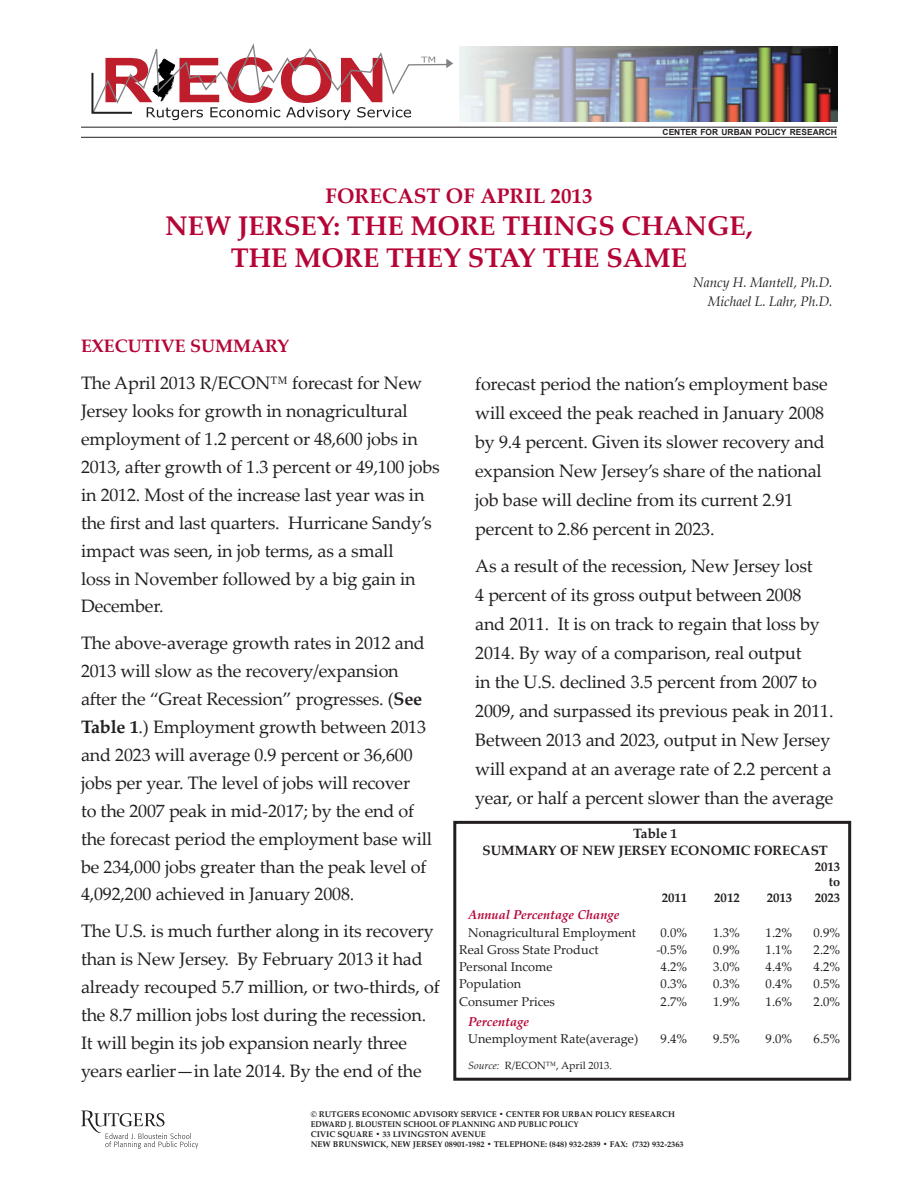
<style>
.page{position:relative;width:918px;height:1188px;background:#fff}
.page>*{position:absolute;margin:0;border:0;box-sizing:border-box;transform-origin:0 0}
.t1{font:700 27px "Palatino Linotype";color:#b50536}
.t2{font:700 21px "Palatino Linotype";color:#b50536}
.t3{font:18px/27.9px "Palatino Linotype";letter-spacing:-.01em;color:#231f20}
.t4{font:700 18px "Palatino Linotype";color:#b50536}
.t5{font:700 13.5px "Palatino Linotype";color:#231f20}
.t6{font:italic 13.5px/19.5px "Palatino";color:#231f20;text-align:right}
.t7{font:12.75px "Palatino Linotype";color:#231f20}
.t8{font:italic 700 12.75px "Palatino Linotype";color:#b50536}
.t9{font:700 12.75px/15.8px "Palatino Linotype";color:#231f20;text-align:right}
.t10{font:10.5px "Palatino Linotype";color:#231f20}
.t11{font:700 8.4px "Arial";color:#231f20}
.t12{font:700 8.25px/9.9px "Palatino";color:#231f20}
.s1{font-weight:700}
.s2{font-style:italic}
</style>
<div class="page">
<div style="left:453px;top:821px;width:398px;height:260px;border:3px solid #231f20"></div>
<hr style="left:81px;top:127px;width:756px;height:1px;background:#231f20">
<hr style="left:81px;top:137px;width:756px;height:1px;background:#231f20">
<img style="left:459px;top:46px;width:379px;height:76px">
<svg style="left:91px;top:43px;width:362px;height:77px"></svg>
<svg style="left:81px;top:1111px;width:117px;height:38px"></svg>
<p class="t2" style="left:325px;top:181px;width:269px">Forecast of APRIL 2013</p>
<p class="t11" style="left:663px;top:128px;width:176px">CENTER FOR URBAN POLICY RESEARCH</p>
<h1 class="t1" style="left:165px;top:207px;width:101px">NEW JERSE</h1>
<h1 class="t1" style="left:317px;top:207px;width:141px">Y: THE MORE</h1>
<h1 class="t1" style="left:502px;top:207px;width:252px">THINGS CHANGE,</h1>
<h1 class="t1" style="left:231px;top:239px;width:111px">THE MORE</h1>
<h1 class="t1" style="left:386px;top:239px;width:301px">THEY STAY THE SAME</h1>
<p class="t6" style="left:693px;top:274px;width:141px">Nancy H. Mantell, Ph.D.<br>Michael L. Lahr, Ph.D.</p>
<p class="t4" style="left:81px;top:333px;width:210px">EXECUTIVE SUMMARY</p>
<p class="t3" style="left:81px;top:368px;width:360px">The April 2013 R/ECON™ forecast for New Jersey looks for growth in nonagricultural employment of 1.2 percent or 48,600 jobs in 2013, after growth of 1.3 percent or 49,100 jobs in 2012. Most of the increase last year was in the first and last quarters. Hurricane Sandy’s impact was seen, in job terms, as a small<br>loss in November followed by a big gain in December.</p>
<p class="t3" style="left:81px;top:629px;width:353px">The above-average growth rates in 2012 and 2013 will slow as the recovery/expansion after the “Great Recession” progresses. (<span class="s1">See Table 1</span>.) Employment growth between 2013 and 2023 will average 0.9 percent or 36,600 jobs per year. The level of jobs will recover<br>to the 2007 peak in mid-2017; by the end of the forecast period the employment base will be 234,000 jobs greater than the peak level of 4,092,200 achieved in January 2008.</p>
<p class="t3" style="left:81px;top:917px;width:360px">The U.S. is much further along in its recovery than is New Jersey. By February 2013 it had already recouped 5.7 million, or two-thirds, of the 8.7 million jobs lost during the recession.<br>It will begin its job expansion nearly three years earlier—in late 2014. By the end of the</p>
<p class="t3" style="left:475px;top:369px;width:354px;line-height:29px">forecast period the nation’s employment base will exceed the peak reached in January 2008 by 9.4 percent. Given its slower recovery and expansion New Jersey’s share of the national job base will decline from its current 2.91 percent to 2.86 percent in 2023.</p>
<p class="t3" style="left:475px;top:551px;width:360px;line-height:29px">As a result of the recession, New Jersey lost<br>4 percent of its gross output between 2008 and 2011. It is on track to regain that loss by 2014. By way of a comparison, real output<br>in the U.S. declined 3.5 percent from 2007 to 2009, and surpassed its previous peak in 2011.<br>Between 2013 and 2023, output in New Jersey will expand at an average rate of 2.2 percent a year, or half a percent slower than the average</p>
<p class="t5" style="left:633px;top:823px;width:46px">Table 1</p>
<p class="t5" style="left:483px;top:841px;width:151px">SUMMARY OF NEW JERSE</p>
<p class="t5" style="left:658px;top:841px;width:23px">Y ECO</p>
<p class="t5" style="left:700px;top:841px;width:73px">NOMIC FORECAST</p>
<p class="t9" style="left:815px;top:858px;width:27px">2013 to</p>
<p class="t9" style="left:662px;top:889px;width:27px">2011</p>
<p class="t9" style="left:714px;top:889px;width:27px">2012</p>
<p class="t9" style="left:767px;top:889px;width:27px">2013</p>
<p class="t9" style="left:815px;top:889px;width:27px">2023</p>
<p class="t8" style="left:468px;top:906px;width:153px">Annual Percentage Change</p>
<p class="t7" style="left:468px;top:923px;width:169px">Nonagricultural Employment</p>
<p class="t7" style="left:661px;top:923px;width:28px">0.0%</p>
<p class="t7" style="left:713px;top:923px;width:28px">1.3%</p>
<p class="t7" style="left:766px;top:923px;width:28px">1.2%</p>
<p class="t7" style="left:814px;top:923px;width:28px">0.9%</p>
<p class="t7" style="left:459px;top:941px;width:141px">Real Gross State Product</p>
<p class="t7" style="left:656px;top:941px;width:32px">-0.5%</p>
<p class="t7" style="left:713px;top:941px;width:28px">0.9%</p>
<p class="t7" style="left:766px;top:941px;width:28px">1.1%</p>
<p class="t7" style="left:814px;top:941px;width:28px">2.2%</p>
<p class="t7" style="left:459px;top:958px;width:95px">Personal Income</p>
<p class="t7" style="left:661px;top:958px;width:28px">4.2%</p>
<p class="t7" style="left:713px;top:958px;width:28px">3.0%</p>
<p class="t7" style="left:766px;top:958px;width:28px">4.4%</p>
<p class="t7" style="left:814px;top:958px;width:28px">4.2%</p>
<p class="t7" style="left:459px;top:975px;width:63px">Population</p>
<p class="t7" style="left:661px;top:975px;width:28px">0.3%</p>
<p class="t7" style="left:713px;top:975px;width:28px">0.3%</p>
<p class="t7" style="left:766px;top:975px;width:28px">0.4%</p>
<p class="t7" style="left:814px;top:975px;width:28px">0.5%</p>
<p class="t7" style="left:459px;top:992px;width:97px">Consumer Prices</p>
<p class="t7" style="left:661px;top:992px;width:28px">2.7%</p>
<p class="t7" style="left:713px;top:992px;width:28px">1.9%</p>
<p class="t7" style="left:766px;top:992px;width:28px">1.6%</p>
<p class="t7" style="left:814px;top:992px;width:28px">2.0%</p>
<p class="t8" style="left:468px;top:1013px;width:62px">Percentage</p>
<p class="t7" style="left:468px;top:1030px;width:171px">Unemployment Rate(average)</p>
<p class="t7" style="left:661px;top:1030px;width:28px">9.4%</p>
<p class="t7" style="left:713px;top:1030px;width:28px">9.5%</p>
<p class="t7" style="left:766px;top:1030px;width:28px">9.0%</p>
<p class="t7" style="left:814px;top:1030px;width:28px">6.5%</p>
<p class="t10" style="left:468px;top:1058px;width:145px"><span class="s2">Source:</span> R/ECON™, April 2013.</p>
<p class="t12" style="left:311px;top:1110px;width:374px">© RUTGERS ECONOMIC ADVISORY SERVICE • CENTER FOR URBAN POLICY RESEARCH EDWARD J. BLOUSTEIN SCHOOL OF PLANNING AND PUBLIC POLICY<br>CIVIC SQUARE • 33 LIVINGSTON AVENUE<br>NEW BRUNSWICK, NEW JERSEY 08901-1982 • TELEPHONE: (848) 932-2839 • FAX: (732) 932-2363</p>
</div>
